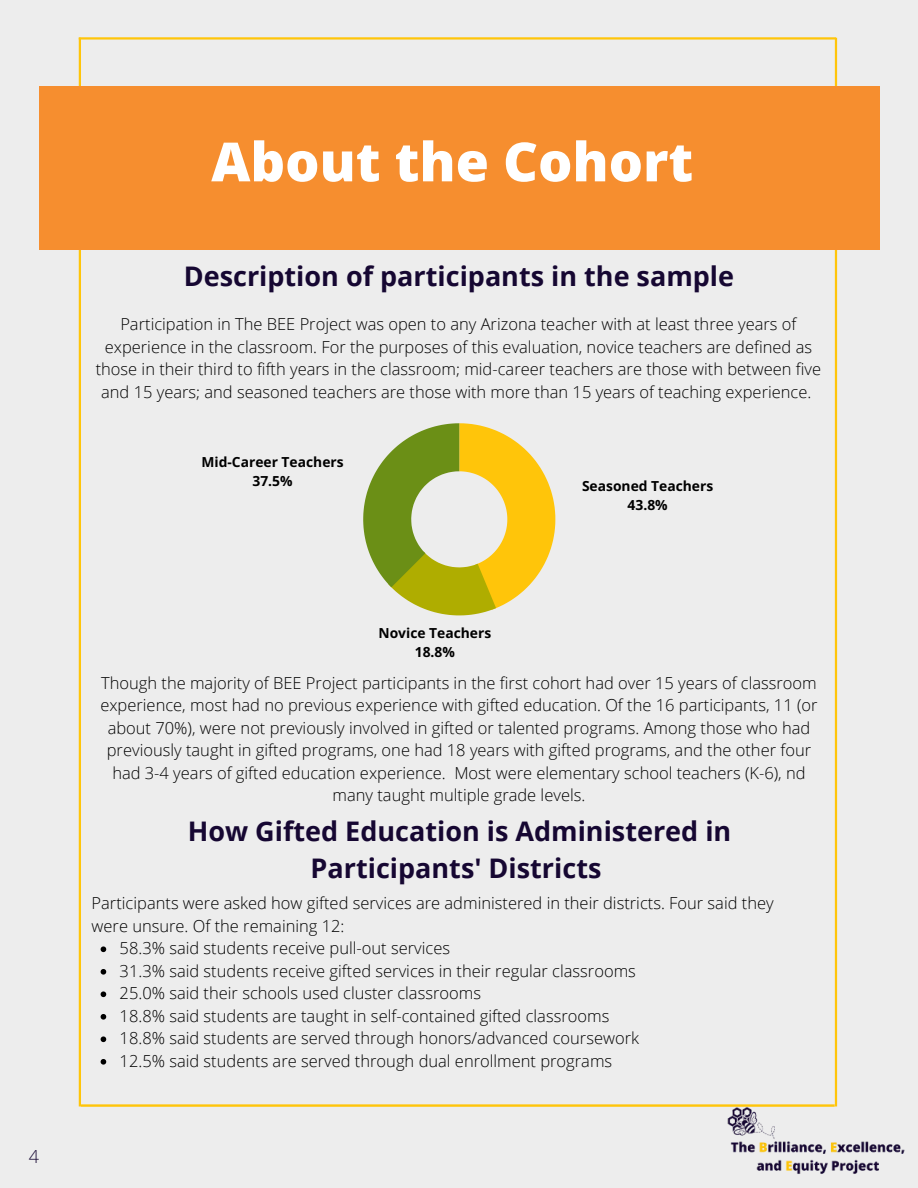
<style>
.page{position:relative;width:918px;height:1188px;background:#ededed}
.page>*{position:absolute;margin:0;border:0;box-sizing:border-box;transform-origin:0 0}
.t1{font:800 54px "Open Sans";color:#fff}
.t2{font:700 27px/37.2px "Open Sans";color:#160732;text-align:center}
.t3{font:300 18px "Open Sans";color:#160732}
.t4{font:300 16.5px/22.5px "Open Sans";color:#000;text-align:center}
.t5{font:700 13.8px/19.2px "Open Sans";color:#000;text-align:center}
</style>
<div class="page">
<hr style="left:835px;top:38px;width:2px;height:1068px;background:#ffc50a">
<hr style="left:79px;top:38px;width:2px;height:1068px;background:#ffc50a">
<div style="left:39px;top:86px;width:840px;height:163px;background:#f68e2f"></div>
<hr style="left:81px;top:1104px;width:754px;height:3px;background:#ffc50a">
<hr style="left:79px;top:37px;width:757px;height:3px;background:#ffc50a">
<img style="left:717px;top:1104px;width:188px;height:70px">
<svg style="left:363px;top:423px;width:192px;height:192px"></svg>
<svg style="left:101px;top:946px;width:5px;height:6px"></svg>
<svg style="left:101px;top:969px;width:5px;height:6px"></svg>
<svg style="left:101px;top:991px;width:5px;height:6px"></svg>
<svg style="left:101px;top:1014px;width:5px;height:6px"></svg>
<svg style="left:101px;top:1036px;width:5px;height:6px"></svg>
<svg style="left:101px;top:1059px;width:5px;height:6px"></svg>
<p class="t3" style="left:29px;top:1144px;width:12px">4</p>
<h1 class="t1" style="left:211px;top:121px;width:484px">About the Cohort</h1>
<h2 class="t2" style="left:184px;top:257px;width:552px">Description of participants in the sample</h2>
<p class="t4" style="left:96px;top:313px;width:727px">Participation in The BEE Project was open to any Arizona teacher with at least three years of experience in the classroom. For the purposes of this evaluation, novice teachers are defined as those in their third to fifth years in the classroom; mid-career teachers are those with between five and 15 years; and seasoned teachers are those with more than 15 years of teaching experience.</p>
<p class="t5" style="left:201px;top:452px;width:144px">Mid-Career Teachers<br>37.5%</p>
<p class="t5" style="left:378px;top:623px;width:114px">Novice Teachers<br>18.8%</p>
<p class="t5" style="left:582px;top:476px;width:133px">Seasoned Teachers<br>43.8%</p>
<p class="t4" style="left:100px;top:671px;width:719px">Though the majority of BEE Project participants in the first cohort had over 15 years of classroom experience, most had no previous experience with gifted education. Of the 16 participants, 11 (or about 70%), were not previously involved in gifted or talented programs. Among those who had previously taught in gifted programs, one had 18 years with gifted programs, and the other four had 3-4 years of gifted education experience. Most were elementary school teachers (K-6), nd many taught multiple grade levels.</p>
<h2 class="t2" style="left:188px;top:812px;width:545px">How Gifted Education is Administered in<br>Participants' Districts</h2>
<p class="t4" style="left:92px;top:892px;width:684px;text-align:left">Participants were asked how gifted services are administered in their districts. Four said they were unsure. Of the remaining 12:</p>
<p class="t4" style="left:120px;top:937px;width:521px;text-align:left">58.3% said students receive pull-out services<br>31.3% said students receive gifted services in their regular classrooms 25.0% said their schools used cluster classrooms<br>18.8% said students are taught in self-contained gifted classrooms 18.8% said students are served through honors/advanced coursework 12.5% said students are served through dual enrollment programs</p>
</div>
